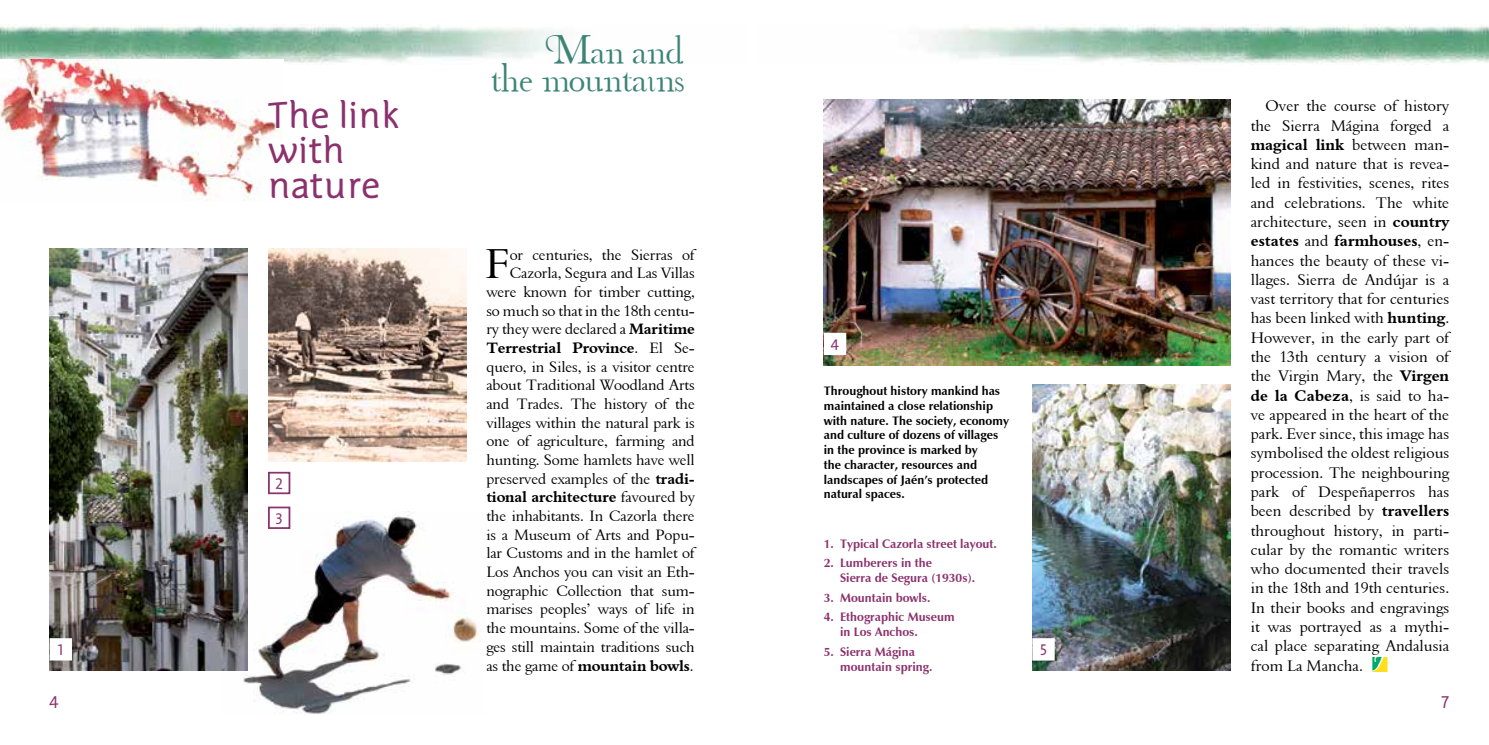
<style>
.page{position:relative;width:1489px;height:745px;background:#fff}
.page>*{position:absolute;margin:0;border:0;box-sizing:border-box;transform-origin:0 0}
.t1{font:42.88px "Aldine 401 BT Roman A";color:#000}
.t2{font:38.5px/35px "Edifice Classic";color:#8b316d}
.t3{font:35px/28px "Organic Elements";color:#3c8476;text-align:right}
.t4{font:17.5px "Edifice Classic";color:#8b316d}
.t5{font:15.75px/19.2px "Aldine 401 BT Roman A";color:#000;text-align:justify}
.t6{font:15.75px "Aldine 401 BT Bold A";color:#000}
.t7{font:15.75px "Edifice Classic";color:#8b316d}
.t8{font:15.4px/18.7px "Aldine 401 BT Roman A";letter-spacing:-.01em;color:#000;text-align:justify}
.t9{font:15.4px "Aldine 401 BT Bold A";letter-spacing:-.01em;color:#000}
.t10{font:700 12.25px/14.7px "Zapf Humanist 601 BT";color:#000}
.t11{font:700 12.25px/14.7px "Zapf Humanist 601 BT";color:#8b316d}
.s1{font-family:"Aldine 401 BT Bold A"}
.s2{font-family:"Aldine 401 BT Roman A"}
</style>
<div class="page">
<img style="left:929px;top:25px;width:559px;height:39px">
<img style="left:1032px;top:384px;width:198px;height:286px">
<img style="left:823px;top:99px;width:407px;height:266px">
<div style="left:824px;top:333px;width:21px;height:21px;background:#fff"></div>
<div style="left:823px;top:332px;width:23px;height:23px;border:2px solid #fff"></div>
<div style="left:1033px;top:638px;width:20px;height:21px;background:#fff"></div>
<div style="left:1032px;top:637px;width:22px;height:23px;border:2px solid #fff"></div>
<svg style="left:1372px;top:657px;width:14px;height:14px"></svg>
<img style="left:0;top:25px;width:563px;height:38px">
<img style="left:223px;top:511px;width:256px;height:203px">
<img style="left:50px;top:248px;width:198px;height:422px">
<img style="left:0;top:60px;width:283px;height:141px">
<img style="left:268px;top:248px;width:198px;height:213px">
<div style="left:50px;top:638px;width:21px;height:21px;background:#fff"></div>
<div style="left:50px;top:637px;width:22px;height:23px;border:2px solid #fff"></div>
<div style="left:269px;top:507px;width:20px;height:20px;background:#fff"></div>
<div style="left:268px;top:506px;width:22px;height:22px;border:2px solid #8b316d"></div>
<div style="left:268px;top:471px;width:22px;height:23px;border:2px solid #8b316d"></div>
<p class="t7" style="left:58px;top:636px;width:7px">1</p>
<p class="t4" style="left:50px;top:687px;width:11px">4</p>
<h2 class="t2" style="left:268px;top:96px;width:133px">The link with nature</h2>
<p class="t7" style="left:275px;top:470px;width:9px">2</p>
<p class="t7" style="left:275px;top:505px;width:9px">3</p>
<h3 class="t3" style="left:492px;top:38px;width:195px">Man and<br>the mountains</h3>
<p class="t8" style="left:486px;top:245px;width:210px;text-align:right">or centuries, the Sierras of<br>Cazorla, Segura and Las Villas were known for timber cutting, so much so that in the 18th centu&shy;ry they were declared a <span class="s1">Maritime</span></p>
<p class="t9" style="left:486px;top:338px;width:210px">Terrestrial Province<span class="s2">. El Se-</span></p>
<p class="t8" style="left:486px;top:357px;width:210px">quero, in Siles, is a visitor centre about Traditional Woodland Arts and Trades. The history of the villages within the natural park is one of agriculture, farming and hunting. Some hamlets have well preserved examples of the <span class="s1">tradi-</span></p>
<p class="t9" style="left:486px;top:487px;width:210px">tional architecture <span class="s2">favoured by</span></p>
<p class="t8" style="left:486px;top:506px;width:210px">the inhabitants. In Cazorla there is a Museum of Arts and Popu&shy;lar Customs and in the hamlet of Los Anchos you can visit an Eth&shy;nographic Collection that sum&shy;marises peoples’ ways of life in the mountains. Some of the villa&shy;ges still maintain traditions such</p>
<p class="t9" style="left:486px;top:655px;width:209px"><span class="s2">as the game of</span> mountain bowls<span class="s2">.</span></p>
<h1 class="t1" style="left:485px;top:237px;width:27px">F</h1>
<p class="t7" style="left:830px;top:331px;width:10px">4</p>
<p class="t10" style="left:823px;top:383px;width:186px">Throughout history mankind has maintained a close relationship with nature. The society, economy and culture of dozens of villages in the province is marked by<br>the character, resources and landscapes of Jaén’s protected natural spaces.</p>
<p class="t11" style="left:823px;top:535px;width:174px">1. Typical Cazorla street layout.</p>
<p class="t11" style="left:840px;top:555px;width:136px;text-indent:-16px">2. Lumberers in the<br>Sierra de Segura (1930s).</p>
<p class="t11" style="left:823px;top:589px;width:108px">3. Mountain bowls.</p>
<p class="t11" style="left:840px;top:609px;width:116px;text-indent:-16px">4. Ethographic Museum in Los Anchos.</p>
<p class="t11" style="left:840px;top:643px;width:94px;text-indent:-16px">5. Sierra Mágina mountain spring.</p>
<p class="t7" style="left:1039px;top:636px;width:9px">5</p>
<p class="t5" style="left:1250px;top:96px;width:200px;text-align:right">Over the course of history the Sierra Mágina forged a</p>
<p class="t6" style="left:1250px;top:135px;width:200px">magical link <span class="s2">between man-</span></p>
<p class="t5" style="left:1250px;top:154px;width:200px">kind and nature that is revea&shy;led in festivities, scenes, rites and celebrations. The white architecture, seen in <span class="s1">country</span></p>
<p class="t6" style="left:1250px;top:231px;width:200px">estates <span class="s2">and</span> farmhouses<span class="s2">, en-</span></p>
<p class="t5" style="left:1250px;top:250px;width:200px">hances the beauty of these vi&shy;llages. Sierra de Andújar is a vast territory that for centuries has been linked with <span class="s1">hunting</span>.<br>However, in the early part of the 13th century a vision of the Virgin Mary, the <span class="s1">Virgen de la Cabeza</span>, is said to ha&shy;ve appeared in the heart of the park. Ever since, this image has symbolised the oldest religious procession. The neighbouring park of Despeñaperros has been described by <span class="s1">travellers </span>throughout history, in parti&shy;cular by the romantic writers who documented their travels in the 18th and 19th centuries.<br>In their books and engravings it was portrayed as a mythi&shy;cal place separating Andalusia from La Mancha.</p>
<p class="t4" style="left:1441px;top:687px;width:9px">7</p>
</div>
